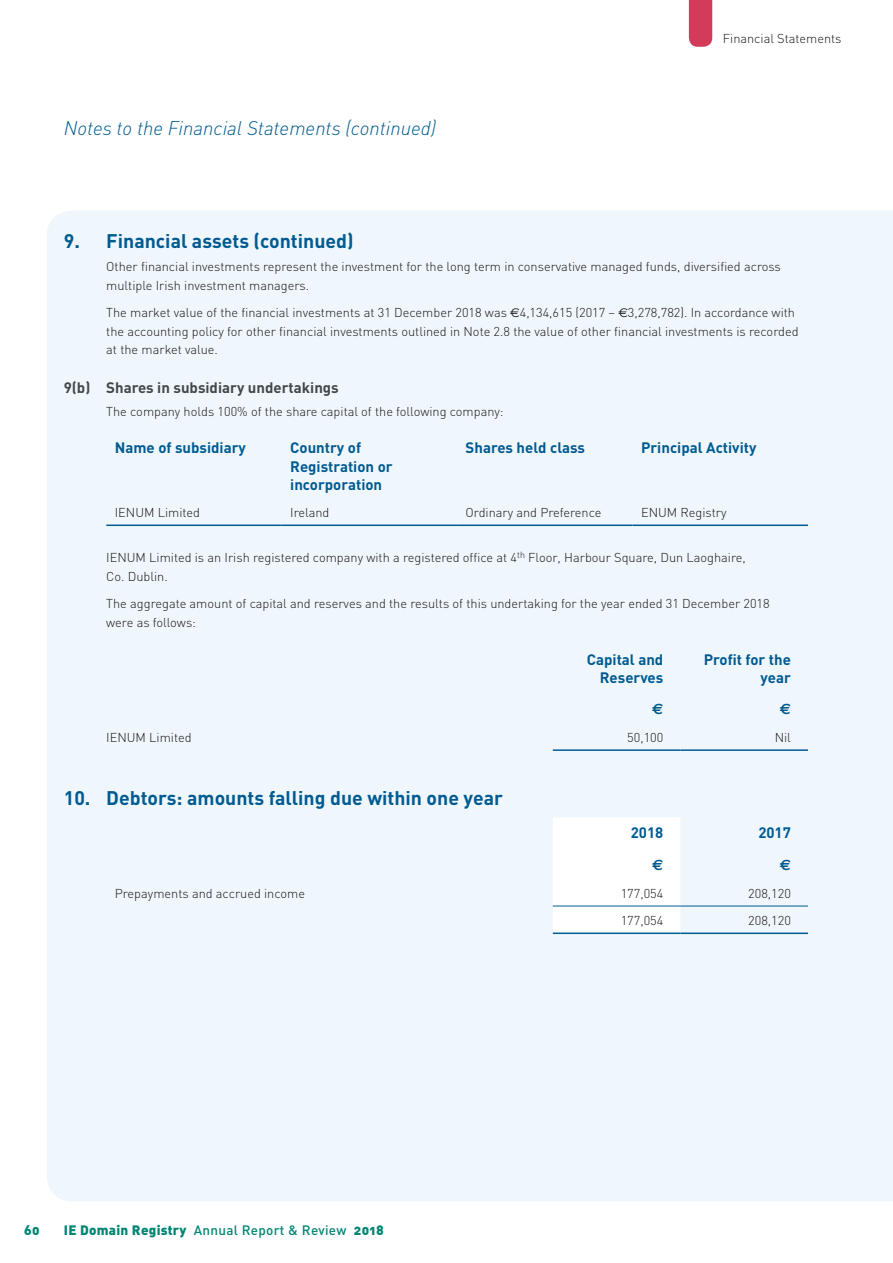
<style>
.page{position:relative;width:893px;height:1263px;background:#fff}
.page>*{position:absolute;margin:0;border:0;box-sizing:border-box;transform-origin:0 0}
.H2_10-10{font:700 19.5px "DIN";color:#005b91}
.t1{font:italic 300 19.5px "DIN";color:#005b91}
.TAble_HEad{font:700 15px/18px "DIN";color:#005b91;text-align:right}
.H3_10-10{font:700 15px "DIN";color:#43474a}
.TAble_HEad-2{font:700 15px "Euro Sans Std";color:#005b91}
.t2{font:13.5px "DIN Black Alternate";letter-spacing:.02em;color:#008674}
.Body_10-0__2{font:300 12.75px/18.8px "DIN";color:#1a171c}
.BODY_0-0__2{font:300 12.75px "DIN";color:#1a171c}
.Table_RHC{font:300 12.75px "DIN";color:#1a171c}
.s1{font-family:"Euro Sans Std";font-weight:400}
.s2{font-family:"DIN";font-weight:500}
</style>
<div class="page">
<div style="left:47px;top:211px;width:846px;height:990px;background:#eff6fc"></div>
<hr style="left:106px;top:524px;width:176px;height:2px;background:#005b91">
<hr style="left:282px;top:524px;width:175px;height:2px;background:#005b91">
<hr style="left:457px;top:524px;width:175px;height:2px;background:#005b91">
<hr style="left:632px;top:524px;width:176px;height:2px;background:#005b91">
<hr style="left:553px;top:749px;width:127px;height:2px;background:#005b91">
<hr style="left:680px;top:749px;width:128px;height:2px;background:#005b91">
<svg style="left:553px;top:817px;width:127px;height:115px"></svg>
<hr style="left:553px;top:906px;width:127px;height:1px;background:#005b91">
<hr style="left:680px;top:906px;width:128px;height:1px;background:#005b91">
<hr style="left:553px;top:932px;width:127px;height:2px;background:#005b91">
<hr style="left:680px;top:932px;width:128px;height:2px;background:#005b91">
<svg style="left:689px;top:0;width:23px;height:47px"></svg>
<h2 class="t1" style="left:64px;top:116px;width:374px">Notes to the Financial Statements (continued)</h2>
<p class="BODY_0-0__2" style="left:723px;top:30px;width:120px">Financial Statements</p>
<p class="H2_10-10" style="left:64px;top:228px;width:291px">9. Financial assets (continued)</p>
<p class="Body_10-0__2" style="left:106px;top:257px;width:676px">Other financial investments represent the investment for the long term in conservative managed funds, diversified across multiple Irish investment managers.</p>
<p class="Body_10-0__2" style="left:106px;top:303px;width:694px">The market value of the financial investments at 31 December 2018 was <span class="s1">€</span>4,134,615 (2017 – <span class="s1">€</span>3,278,782). In accordance with the accounting policy for other financial investments outlined in Note 2.8 the value of other financial investments is recorded at the market value.</p>
<p class="H3_10-10" style="left:64px;top:377px;width:276px">9(b) Shares in subsidiary undertakings</p>
<p class="Body_10-0__2" style="left:106px;top:401px;width:399px">The company holds 100% of the share capital of the following company:</p>
<p class="TAble_HEad" style="left:115px;top:438px;width:133px">Name of subsidiary</p>
<p class="TAble_HEad" style="left:290px;top:438px;width:104px;text-align:left">Country of<br>Registration or incorporation</p>
<p class="TAble_HEad" style="left:466px;top:438px;width:121px">Shares held class</p>
<p class="TAble_HEad" style="left:641px;top:438px;width:117px">Principal Activity</p>
<p class="BODY_0-0__2" style="left:115px;top:504px;width:87px">IENUM Limited</p>
<p class="BODY_0-0__2" style="left:290px;top:504px;width:41px">Ireland</p>
<p class="BODY_0-0__2" style="left:466px;top:504px;width:137px">Ordinary and Preference</p>
<p class="BODY_0-0__2" style="left:641px;top:504px;width:87px">ENUM Registry</p>
<p class="Body_10-0__2" style="left:106px;top:548px;width:641px">IENUM Limited is an Irish registered company with a registered office at 4<sup>th</sup> Floor, Harbour Square, Dun Laoghaire,<br>Co. Dublin.</p>
<p class="Body_10-0__2" style="left:106px;top:594px;width:665px">The aggregate amount of capital and reserves and the results of this undertaking for the year ended 31 December 2018 were as follows:</p>
<p class="TAble_HEad" style="left:587px;top:649px;width:78px">Capital and<br>Reserves</p>
<p class="TAble_HEad" style="left:704px;top:649px;width:89px">Profit for the year</p>
<p class="TAble_HEad-2" style="left:652px;top:700px;width:13px">€</p>
<p class="TAble_HEad-2" style="left:780px;top:700px;width:13px">€</p>
<p class="BODY_0-0__2" style="left:106px;top:729px;width:87px">IENUM Limited</p>
<p class="Table_RHC" style="left:627px;top:729px;width:38px">50,100</p>
<p class="Table_RHC" style="left:775px;top:729px;width:18px">Nil</p>
<p class="H2_10-10" style="left:64px;top:785px;width:441px">10. Debtors: amounts falling due within one year</p>
<p class="TAble_HEad" style="left:631px;top:823px;width:34px">2018</p>
<p class="TAble_HEad" style="left:758px;top:823px;width:34px">2017</p>
<p class="TAble_HEad-2" style="left:652px;top:856px;width:13px">€</p>
<p class="TAble_HEad-2" style="left:780px;top:856px;width:13px">€</p>
<p class="BODY_0-0__2" style="left:115px;top:885px;width:192px">Prepayments and accrued income</p>
<p class="Table_RHC" style="left:621px;top:885px;width:44px">177,054</p>
<p class="Table_RHC" style="left:748px;top:885px;width:44px">208,120</p>
<p class="Table_RHC" style="left:621px;top:912px;width:44px">177,054</p>
<p class="Table_RHC" style="left:748px;top:912px;width:44px">208,120</p>
<p class="t2" style="left:24px;top:1221px;width:17px">60</p>
<p class="t2" style="left:64px;top:1221px;width:322px">IE Domain Registry <span class="s2">Annual Report &amp; Review</span> 2018</p>
</div>
